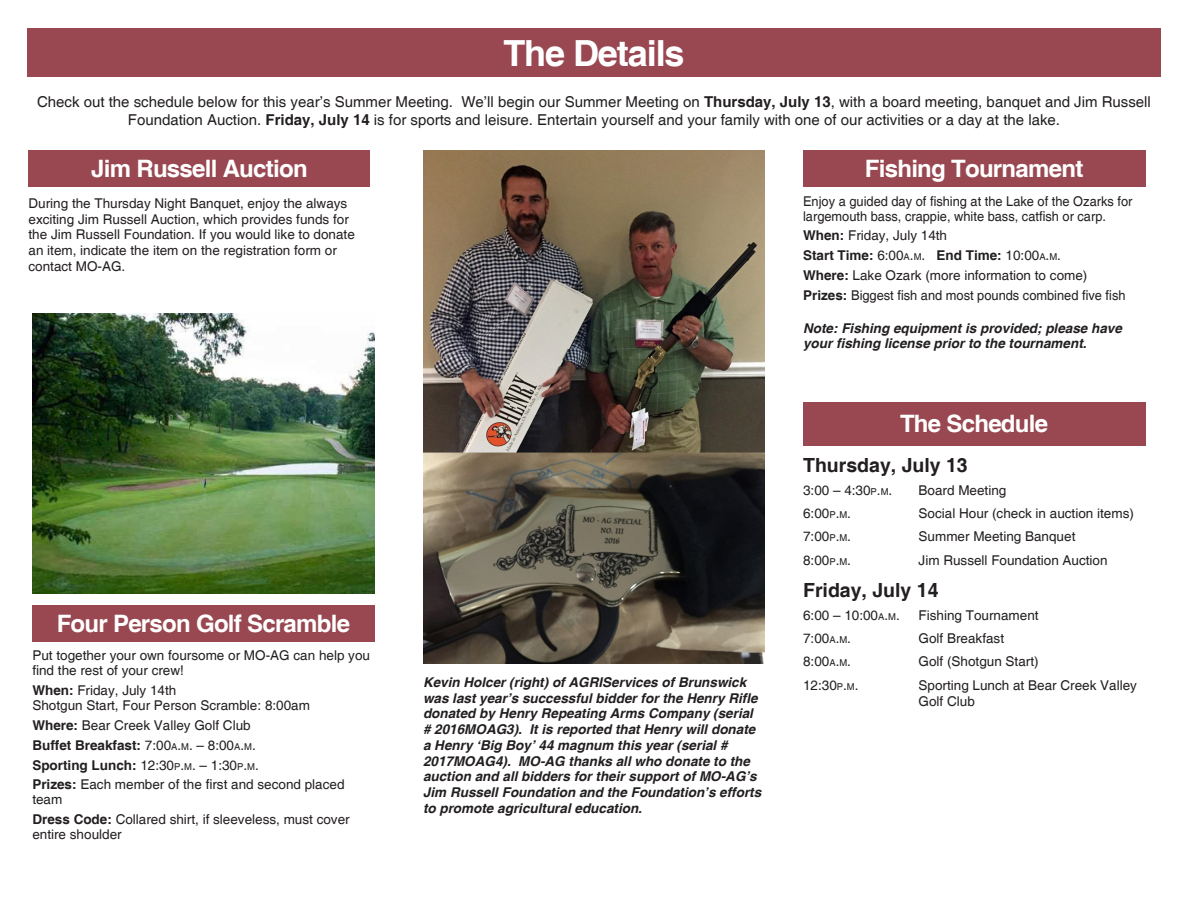
<style>
.page{position:relative;width:1188px;height:918px;background:#fff}
.page>*{position:absolute;margin:0;border:0;box-sizing:border-box;transform-origin:0 0}
.t1{font:700 36px "Helvetica";letter-spacing:-.03em;color:#fff}
.t2{font:700 24px "Helvetica";letter-spacing:-.03em;color:#fff}
.Date{font:700 19.5px "Helvetica";color:#231f20}
.t3{font:15px/18px "Helvetica";color:#231f20;text-align:center}
.Schedule{font:13.5px/15.8px "Helvetica";color:#231f20}
.t4{font:italic 700 13.5px/15.8px "Helvetica";color:#231f20}
.Schedule-2{font:13.5px/15px "Helvetica";color:#231f20;scale:.95 1}
.t5{font:700 13.5px "Helvetica";color:#231f20}
.s1{font-weight:700}
.s2{font-weight:400}
.s3{font-weight:400;font-size:9.45px}
.s4{font-size:9.45px}
.s5{font-style:inherit}
</style>
<div class="page">
<div style="left:27px;top:29px;width:1134px;height:48px;background:#994851"></div>
<div style="left:32px;top:605px;width:342px;height:37px;background:#994851"></div>
<div style="left:803px;top:150px;width:342px;height:37px;background:#994851"></div>
<div style="left:803px;top:402px;width:342px;height:43px;background:#994851"></div>
<div style="left:28px;top:150px;width:342px;height:37px;background:#994851"></div>
<img style="left:32px;top:313px;width:342px;height:280px">
<img style="left:423px;top:150px;width:342px;height:514px">
<p class="t1" style="left:503px;top:31px;width:183px">The Details</p>
<p class="t3" style="left:37px;top:94px;width:1115px">Check out the schedule below for this year’s Summer Meeting. We’ll begin our Summer Meeting on <span class="s1">Thursday, July 13</span>, with a board meeting, banquet and Jim Russell<br>Foundation Auction. <span class="s1">Friday, July 14</span> is for sports and leisure. Entertain yourself and your family with one of our activities or a day at the lake.</p>
<p class="t2" style="left:91px;top:154px;width:218px">Jim Russell Auction</p>
<p class="Schedule" style="left:28px;top:196px;width:328px">During the Thursday Night Banquet, enjoy the always exciting Jim Russell Auction, which provides funds for the Jim Russell Foundation. If you would like to donate an item, indicate the item on the registration form or contact MO-AG.</p>
<p class="t2" style="left:57px;top:609px;width:295px">Four Person Golf Scramble</p>
<p class="Schedule" style="left:32px;top:648px;width:339px;line-height:15px">Put together your own foursome or MO-AG can help you find the rest of your crew!</p>
<p class="Schedule" style="left:32px;top:683px;width:146px"><span class="s1">When:</span> Friday, July 14th</p>
<p class="Schedule" style="left:32px;top:698px;width:279px">Shotgun Start, Four Person Scramble: 8:00am</p>
<p class="Schedule" style="left:32px;top:718px;width:220px"><span class="s1">Where:</span> Bear Creek Valley Golf Club</p>
<p class="t5" style="left:32px;top:737px;width:225px">Buffet Breakfast: <span class="s2">7:00</span><span class="s3">A</span><span class="s2">.</span><span class="s3">M</span><span class="s2">.</span> <span class="s2">– 8:00</span><span class="s3">A</span><span class="s2">.</span><span class="s3">M</span><span class="s2">.</span></p>
<p class="t5" style="left:32px;top:757px;width:228px">Sporting Lunch: <span class="s2">12:30</span><span class="s3">P</span><span class="s2">.</span><span class="s3">M</span><span class="s2">.</span> <span class="s2">– 1:30</span><span class="s3">P</span><span class="s2">.</span><span class="s3">M</span><span class="s2">.</span></p>
<p class="Schedule" style="left:32px;top:778px;width:314px;line-height:15px"><span class="s1">Prizes:</span> Each member of the first and second placed team</p>
<p class="Schedule" style="left:32px;top:813px;width:319px;line-height:15px"><span class="s1">Dress Code:</span> Collared shirt, if sleeveless, must cover entire shoulder</p>
<p class="t4" style="left:423px;top:675px;width:340px">Kevin Holcer (right) of AGRIServices of Brunswick was last year’s successful bidder for the Henry Rifle donated by Henry Repeating Arms Company (serial # 2016MOAG3). It is reported that Henry will donate a Henry ‘Big Boy’ 44 magnum this year (serial # 2017MOAG4). MO-AG thanks all who donate to the auction and all bidders for their support of MO-AG’s Jim Russell Foundation and the Foundation’s efforts to promote agricultural education.</p>
<p class="t2" style="left:865px;top:154px;width:220px">Fishing Tournament</p>
<p class="Schedule-2" style="left:803px;top:194px;width:348px">Enjoy a guided day of fishing at the Lake of the Ozarks for largemouth bass, crappie, white bass, catfish or carp.</p>
<p class="Schedule" style="left:803px;top:228px;width:146px"><span class="s1">When:</span> Friday, July 14th</p>
<p class="t5" style="left:803px;top:247px;width:259px">Start Time: <span class="s2">6:00</span><span class="s3">A</span><span class="s2">.</span><span class="s3">M</span><span class="s2">.</span> End Time: <span class="s2">10:00</span><span class="s3">A</span><span class="s2">.</span><span class="s3">M</span><span class="s2">.</span></p>
<p class="Schedule" style="left:803px;top:268px;width:286px"><span class="s1">Where:</span> Lake Ozark (more information to come)</p>
<p class="Schedule-2" style="left:803px;top:288px;width:341px"><span class="s1">Prizes:</span> Biggest fish and most pounds combined five fish</p>
<p class="t4" style="left:803px;top:322px;width:320px;line-height:15px">Note: Fishing equipment is provided; please have your fishing license prior to the tournament.</p>
<p class="t2" style="left:900px;top:409px;width:150px">The Schedule</p>
<p class="Date" style="left:803px;top:453px;width:166px">Thursday, July 13</p>
<p class="Schedule" style="left:803px;top:483px;width:91px">3:00 – 4:30<span class="s4">P</span><span class="s5">.</span><span class="s4">M</span><span class="s5">.</span></p>
<p class="Schedule" style="left:919px;top:483px;width:89px">Board Meeting</p>
<p class="Schedule" style="left:803px;top:506px;width:49px">6:00<span class="s4">P</span><span class="s5">.</span><span class="s4">M</span><span class="s5">.</span></p>
<p class="Schedule" style="left:919px;top:506px;width:217px">Social Hour (check in auction items)</p>
<p class="Schedule" style="left:803px;top:529px;width:49px">7:00<span class="s4">P</span><span class="s5">.</span><span class="s4">M</span><span class="s5">.</span></p>
<p class="Schedule" style="left:919px;top:529px;width:158px">Summer Meeting Banquet</p>
<p class="Schedule" style="left:803px;top:552px;width:49px">8:00<span class="s4">P</span><span class="s5">.</span><span class="s4">M</span><span class="s5">.</span></p>
<p class="Schedule" style="left:919px;top:552px;width:191px">Jim Russell Foundation Auction</p>
<p class="Date" style="left:803px;top:578px;width:137px">Friday, July 14</p>
<p class="Schedule" style="left:803px;top:608px;width:98px">6:00 – 10:00<span class="s4">A</span><span class="s5">.</span><span class="s4">M</span><span class="s5">.</span></p>
<p class="Schedule" style="left:919px;top:608px;width:122px">Fishing Tournament</p>
<p class="Schedule" style="left:803px;top:631px;width:49px">7:00<span class="s4">A</span><span class="s5">.</span><span class="s4">M</span><span class="s5">.</span></p>
<p class="Schedule" style="left:919px;top:631px;width:87px">Golf Breakfast</p>
<p class="Schedule" style="left:803px;top:654px;width:49px">8:00<span class="s4">A</span><span class="s5">.</span><span class="s4">M</span><span class="s5">.</span></p>
<p class="Schedule" style="left:919px;top:654px;width:122px">Golf (Shotgun Start)</p>
<p class="Schedule" style="left:803px;top:677px;width:57px">12:30<span class="s4">P</span><span class="s5">.</span><span class="s4">M</span><span class="s5">.</span></p>
<p class="Schedule" style="left:919px;top:677px;width:220px;line-height:16.5px">Sporting Lunch at Bear Creek Valley<br>Golf Club</p>
</div>
